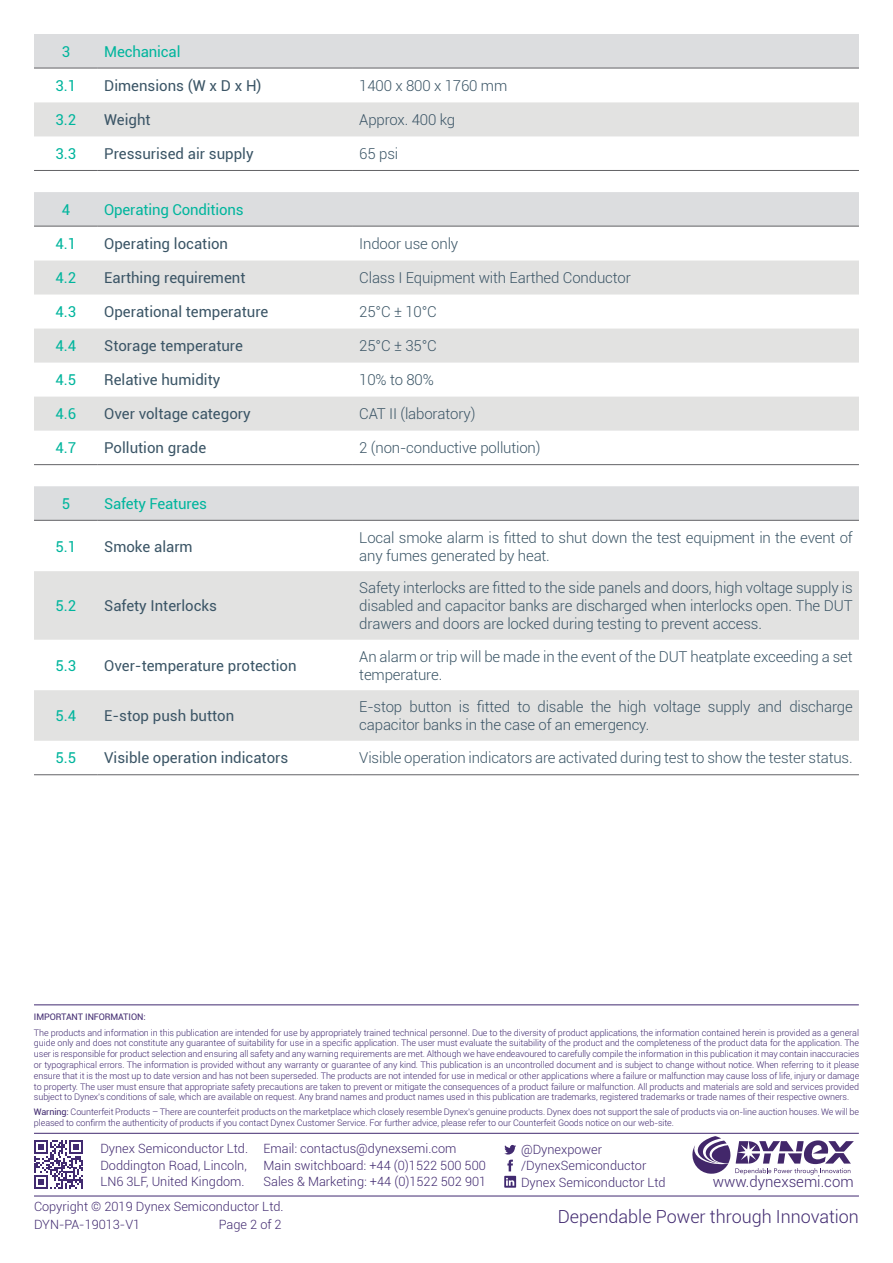
<style>
.page{position:relative;width:893px;height:1263px;background:#fff}
.page>*{position:absolute;margin:0;border:0;box-sizing:border-box;transform-origin:0 0}
.t1{font:300 18px "Roboto";color:#412a70}
.TABLE_-_Row_Data{font:300 15px/18px "Roboto";letter-spacing:-.01em;color:#3b5566}
.TABLE_-_Row_Heading{font:15px "Roboto";color:#3b5566}
.TABLE_-_Minor_Number{font:15px "Roboto";color:#00b59d}
.TABLE_-_Column_Headi{font:15px "Roboto";letter-spacing:-.01em;color:#00b59d}
.t2{font:300 15px "Roboto";color:#412a70}
.TABLE_-_Major_Number{font:15px "Roboto";color:#00b59d}
.t3{font:300 12.75px/16.5px "Roboto";color:#412a70}
.t4{font:300 9px/10.8px "Roboto";letter-spacing:-.01em;color:#412a70;text-align:justify}
.t5{font:9px "Roboto";letter-spacing:-.01em;color:#412a70}
.s1{font-weight:400}
</style>
<div class="page">
<hr style="left:34px;top:1195px;width:825px;height:1px;background:#412a70">
<svg style="left:504px;top:1145px;width:12px;height:43px"></svg>
<hr style="left:34px;top:1133px;width:825px;height:1px;background:#412a70">
<svg style="left:34px;top:1140px;width:49px;height:49px"></svg>
<hr style="left:34px;top:1004px;width:825px;height:1px;background:#412a70">
<svg style="left:692px;top:1136px;width:162px;height:39px"></svg>
<div style="left:34px;top:34px;width:825px;height:34px;background:#dcdddf"></div>
<div style="left:34px;top:102px;width:825px;height:34px;background:#e2e2e1"></div>
<hr style="left:34px;top:68px;width:64px;height:1px;background:#636366">
<hr style="left:98px;top:68px;width:255px;height:1px;background:#636366">
<hr style="left:353px;top:68px;width:506px;height:1px;background:#636366">
<hr style="left:34px;top:170px;width:64px;height:1px;background:#636366">
<hr style="left:98px;top:170px;width:255px;height:1px;background:#636366">
<hr style="left:353px;top:170px;width:506px;height:1px;background:#636366">
<div style="left:34px;top:192px;width:825px;height:34px;background:#dcdddf"></div>
<svg style="left:34px;top:260px;width:825px;height:171px;fill:#e2e2e1"></svg>
<hr style="left:34px;top:226px;width:64px;height:1px;background:#636366">
<hr style="left:98px;top:226px;width:255px;height:1px;background:#636366">
<hr style="left:353px;top:226px;width:506px;height:1px;background:#636366">
<hr style="left:34px;top:464px;width:64px;height:1px;background:#636366">
<hr style="left:98px;top:464px;width:255px;height:1px;background:#636366">
<hr style="left:353px;top:464px;width:506px;height:1px;background:#636366">
<div style="left:34px;top:486px;width:825px;height:34px;background:#dcdddf"></div>
<svg style="left:34px;top:571px;width:825px;height:170px;fill:#e2e2e1"></svg>
<hr style="left:34px;top:520px;width:64px;height:1px;background:#636366">
<hr style="left:98px;top:520px;width:255px;height:1px;background:#636366">
<hr style="left:353px;top:520px;width:506px;height:1px;background:#636366">
<hr style="left:34px;top:774px;width:64px;height:1px;background:#636366">
<hr style="left:98px;top:774px;width:255px;height:1px;background:#636366">
<hr style="left:353px;top:774px;width:506px;height:1px;background:#636366">
<p class="TABLE_-_Major_Number" style="left:62px;top:41px;width:10px">3</p>
<p class="TABLE_-_Column_Headi" style="left:104px;top:41px;width:78px">Mechanical</p>
<p class="TABLE_-_Minor_Number" style="left:56px;top:75px;width:22px">3.1</p>
<p class="TABLE_-_Row_Heading" style="left:104px;top:75px;width:159px">Dimensions (W x D x H)</p>
<p class="TABLE_-_Row_Data" style="left:359px;top:76px;width:150px">1400 x 800 x 1760 mm</p>
<p class="TABLE_-_Minor_Number" style="left:56px;top:109px;width:22px">3.2</p>
<p class="TABLE_-_Row_Heading" style="left:104px;top:109px;width:48px">Weight</p>
<p class="TABLE_-_Row_Data" style="left:359px;top:110px;width:97px">Approx. 400 kg</p>
<p class="TABLE_-_Minor_Number" style="left:56px;top:143px;width:22px">3.3</p>
<p class="TABLE_-_Row_Heading" style="left:104px;top:143px;width:151px">Pressurised air supply</p>
<p class="TABLE_-_Row_Data" style="left:359px;top:144px;width:40px">65 psi</p>
<p class="TABLE_-_Major_Number" style="left:62px;top:199px;width:10px">4</p>
<p class="TABLE_-_Column_Headi" style="left:104px;top:199px;width:141px">Operating Conditions</p>
<p class="TABLE_-_Minor_Number" style="left:56px;top:233px;width:22px">4.1</p>
<p class="TABLE_-_Row_Heading" style="left:104px;top:233px;width:125px">Operating location</p>
<p class="TABLE_-_Row_Data" style="left:359px;top:234px;width:100px">Indoor use only</p>
<p class="TABLE_-_Minor_Number" style="left:56px;top:267px;width:22px">4.2</p>
<p class="TABLE_-_Row_Heading" style="left:104px;top:267px;width:143px">Earthing requirement</p>
<p class="TABLE_-_Row_Data" style="left:359px;top:268px;width:273px">Class I Equipment with Earthed Conductor</p>
<p class="TABLE_-_Minor_Number" style="left:56px;top:301px;width:22px">4.3</p>
<p class="TABLE_-_Row_Heading" style="left:104px;top:301px;width:166px">Operational temperature</p>
<p class="TABLE_-_Row_Data" style="left:359px;top:302px;width:79px">25°C ± 10°C</p>
<p class="TABLE_-_Minor_Number" style="left:56px;top:335px;width:22px">4.4</p>
<p class="TABLE_-_Row_Heading" style="left:104px;top:335px;width:140px">Storage temperature</p>
<p class="TABLE_-_Row_Data" style="left:359px;top:336px;width:79px">25°C ± 35°C</p>
<p class="TABLE_-_Minor_Number" style="left:56px;top:369px;width:22px">4.5</p>
<p class="TABLE_-_Row_Heading" style="left:104px;top:369px;width:118px">Relative humidity</p>
<p class="TABLE_-_Row_Data" style="left:359px;top:370px;width:76px">10% to 80%</p>
<p class="TABLE_-_Minor_Number" style="left:56px;top:403px;width:22px">4.6</p>
<p class="TABLE_-_Row_Heading" style="left:104px;top:403px;width:148px">Over voltage category</p>
<p class="TABLE_-_Row_Data" style="left:359px;top:404px;width:118px">CAT II (laboratory)</p>
<p class="TABLE_-_Minor_Number" style="left:56px;top:437px;width:22px">4.7</p>
<p class="TABLE_-_Row_Heading" style="left:104px;top:437px;width:104px">Pollution grade</p>
<p class="TABLE_-_Row_Data" style="left:359px;top:438px;width:183px">2 (non-conductive pollution)</p>
<p class="TABLE_-_Major_Number" style="left:62px;top:493px;width:10px">5</p>
<p class="TABLE_-_Column_Headi" style="left:104px;top:493px;width:104px">Safety Features</p>
<p class="TABLE_-_Minor_Number" style="left:56px;top:536px;width:22px">5.1</p>
<p class="TABLE_-_Row_Heading" style="left:104px;top:536px;width:90px">Smoke alarm</p>
<p class="TABLE_-_Row_Data" style="left:359px;top:528px;width:495px">Local smoke alarm is fitted to shut down the test equipment in the event of any fumes generated by heat.</p>
<p class="TABLE_-_Minor_Number" style="left:56px;top:595px;width:22px">5.2</p>
<p class="TABLE_-_Row_Heading" style="left:104px;top:595px;width:114px">Safety Interlocks</p>
<p class="TABLE_-_Row_Data" style="left:359px;top:578px;width:495px;text-align:justify">Safety interlocks are fitted to the side panels and doors, high voltage supply is disabled and capacitor banks are discharged when interlocks open. The DUT drawers and doors are locked during testing to prevent access.</p>
<p class="TABLE_-_Minor_Number" style="left:56px;top:655px;width:22px">5.3</p>
<p class="TABLE_-_Row_Heading" style="left:104px;top:655px;width:194px">Over-temperature protection</p>
<p class="TABLE_-_Row_Data" style="left:359px;top:647px;width:495px">An alarm or trip will be made in the event of the DUT heatplate exceeding a set temperature.</p>
<p class="TABLE_-_Minor_Number" style="left:56px;top:705px;width:22px">5.4</p>
<p class="TABLE_-_Row_Heading" style="left:104px;top:705px;width:132px">E-stop push button</p>
<p class="TABLE_-_Row_Data" style="left:359px;top:697px;width:495px">E-stop button is fitted to disable the high voltage supply and discharge capacitor banks in the case of an emergency.</p>
<p class="TABLE_-_Minor_Number" style="left:56px;top:747px;width:22px">5.5</p>
<p class="TABLE_-_Row_Heading" style="left:104px;top:747px;width:186px">Visible operation indicators</p>
<p class="TABLE_-_Row_Data" style="left:359px;top:748px;width:495px">Visible operation indicators are activated during test to show the tester status.</p>
<p class="t5" style="left:34px;top:1011px;width:113px">IMPORTANT INFORMATION:</p>
<p class="t4" style="left:34px;top:1026px;width:827px">The products and information in this publication are intended for use by appropriately trained technical personnel. Due to the diversity of product applications, the information contained herein is provided as a general guide only and does not constitute any guarantee of suitability for use in a specific application. The user must evaluate the suitability of the product and the completeness of the product data for the application. The user is responsible for product selection and ensuring all safety and any warning requirements are met. Although we have endeavoured to carefully compile the information in this publication it may contain inaccuracies or typographical errors. The information is provided without any warranty or guarantee of any kind. This publication is an uncontrolled document and is subject to change without notice. When referring to it please ensure that it is the most up to date version and has not been superseded. The products are not intended for use in medical or other applications where a failure or malfunction may cause loss of life, injury or damage to property. The user must ensure that appropriate safety precautions are taken to prevent or mitigate the consequences of a product failure or malfunction. All products and materials are sold and services provided subject to Dynex’s conditions of sale, which are available on request. Any brand names and product names used in this publication are trademarks, registered trademarks or trade names of their respective owners.</p>
<p class="t4" style="left:34px;top:1106px;width:827px"><span class="s1">Warning:</span> Counterfeit Products – There are counterfeit products on the marketplace which closely resemble Dynex’s genuine products. Dynex does not support the sale of products via on-line auction houses. We will be pleased to confirm the authenticity of products if you contact Dynex Customer Service. For further advice, please refer to our Counterfeit Goods notice on our web-site.</p>
<h3 class="t3" style="left:100px;top:1140px;width:149px;text-align:justify">Dynex Semiconductor Ltd.<br>Doddington Road, Lincoln, LN6 3LF, United Kingdom.</h3>
<h3 class="t3" style="left:263px;top:1140px;width:224px">Email: contactus@dynexsemi.com<br>Main switchboard: +44 (0)1522 500 500<br>Sales &amp; Marketing: +44 (0)1522 502 901</h3>
<h3 class="t3" style="left:34px;top:1197px;width:251px;line-height:18.1px">Copyright © 2019 Dynex Semiconductor Ltd.<br>DYN-PA-19013-V1</h3>
<h3 class="t3" style="left:219px;top:1216px;width:64px">Page 2 of 2</h3>
<h3 class="t3" style="left:521px;top:1140px;width:146px">@Dynexpower /DynexSemiconductor<br>Dynex Semiconductor Ltd</h3>
<h2 class="t2" style="left:713px;top:1171px;width:142px">www.dynexsemi.com</h2>
<h1 class="t1" style="left:558px;top:1204px;width:303px">Dependable Power through Innovation</h1>
</div>
